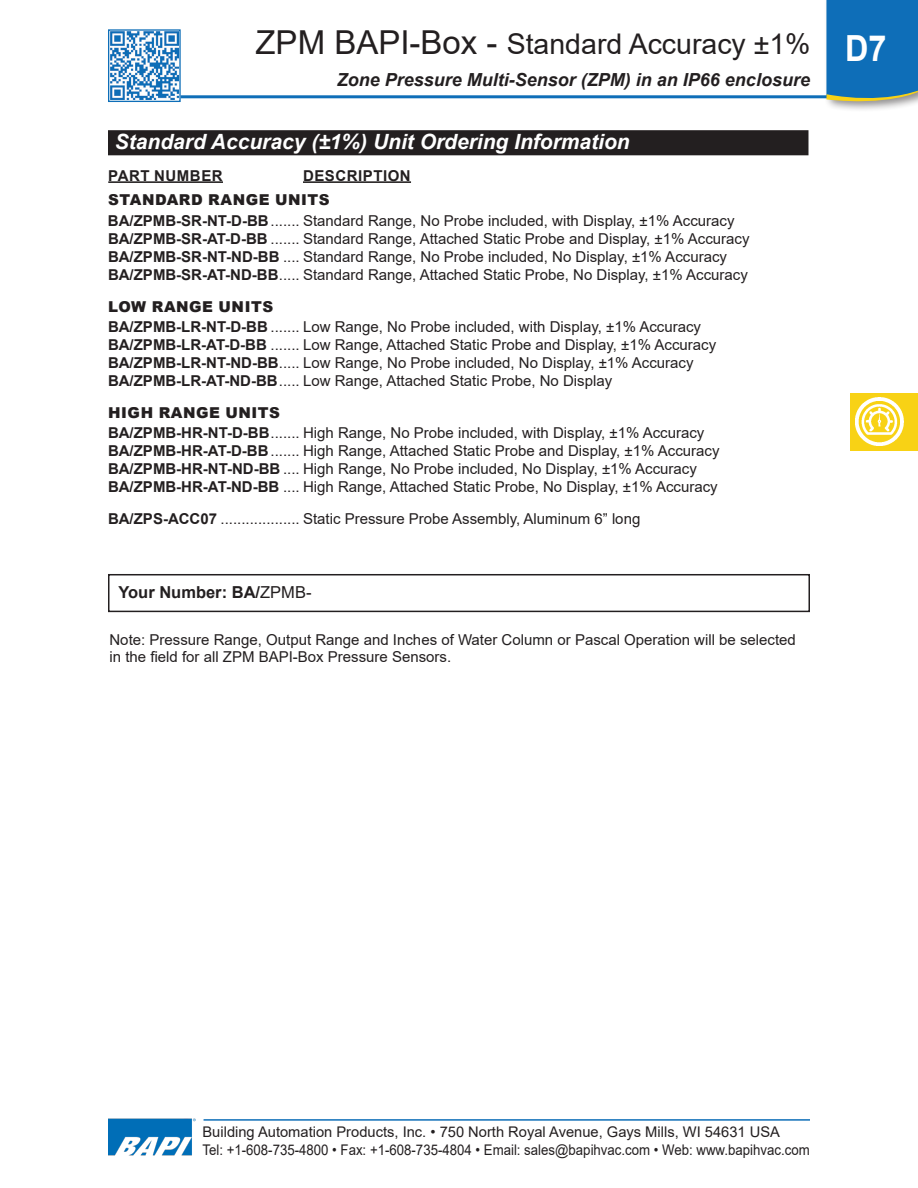
<style>
.page{position:relative;width:918px;height:1188px;background:#fff}
.page>*{position:absolute;margin:0;border:0;box-sizing:border-box;transform-origin:0 0}
.t1{font:700 36px "Arial";color:#fff;scale:.9 1}
.Sub_Section_Title{font:28.5px "Arial";color:#231f20}
.Subhead{font:italic 700 21px "Arial";color:#fff}
.Section_Title_-_Contents{font:italic 700 18px "Arial";color:#231f20}
.t2{font:700 16.5px "Arial";color:#231f20}
.t3{font:15px/18px "Arial";color:#231f20}
.t4{font:900 15px "Arial";letter-spacing:.035em;color:#231f20}
.t5{font:700 15px "Arial";letter-spacing:.035em;color:#231f20}
.t6{font:14.7px/18px "Arial";color:#231f20}
.s1{font-size:33px}
.s2{font-weight:700}
.s3{font-weight:400}
</style>
<div class="page">
<hr style="left:181px;top:95px;width:706px;height:3px;background:#0e6eb8">
<img style="left:110px;top:32px;width:69px;height:68px">
<div style="left:108px;top:29px;width:73px;height:73px;border:1px solid #0e6eb8"></div>
<div style="left:823px;top:0;width:95px;height:112px;background:#231f20;opacity:.5"></div>
<svg style="left:826px;top:0;width:92px;height:106px;background:#2277b4"></svg>
<hr style="left:204px;top:1119px;width:606px;height:2px;background:#0e6eb8">
<img style="left:108px;top:1118px;width:87px;height:38px">
<div style="left:850px;top:394px;width:68px;height:57px;background:#f8d215"></div>
<img style="left:856px;top:398px;width:48px;height:48px">
<div style="left:109px;top:131px;width:699px;height:24px;background:#231f20"></div>
<div style="left:108px;top:130px;width:700px;height:25px;border:2px solid #231f20"></div>
<hr style="left:108px;top:181px;width:115px;height:2px;background:#231f20">
<hr style="left:303px;top:181px;width:108px;height:2px;background:#231f20">
<div style="left:108px;top:574px;width:702px;height:38px;border:2px solid #231f20"></div>
<p class="Sub_Section_Title" style="left:255px;top:24px;width:557px"><span class="s1">ZPM BAPI-Box -</span> Standard Accuracy ±1%</p>
<p class="Section_Title_-_Contents" style="left:337px;top:67px;width:475px">Zone Pressure Multi-Sensor (ZPM) in an IP66 enclosure</p>
<p class="Subhead" style="left:115px;top:128px;width:516px">Standard Accuracy (±1%) Unit Ordering Information</p>
<p class="t5" style="left:108px;top:165px;width:116px">PART NUMBER</p>
<p class="t5" style="left:303px;top:165px;width:109px">DESCRIPTION</p>
<p class="t4" style="left:108px;top:189px;width:223px">STANDARD RANGE UNITS</p>
<p class="t3" style="left:108px;top:212px;width:628px"><span class="s2">BA/ZPMB-SR-NT-D-BB</span>....... Standard Range, No Probe included, with Display, ±1% Accuracy</p>
<p class="t3" style="left:108px;top:230px;width:643px"><span class="s2">BA/ZPMB-SR-AT-D-BB</span> ....... Standard Range, Attached Static Probe and Display, ±1% Accuracy<br><span class="s2">BA/ZPMB-SR-NT-ND-BB</span> .... Standard Range, No Probe included, No Display, ±1% Accuracy<br><span class="s2">BA/ZPMB-SR-AT-ND-BB</span>..... Standard Range, Attached Static Probe, No Display, ±1% Accuracy</p>
<p class="t4" style="left:108px;top:295px;width:166px">LOW RANGE UNITS</p>
<p class="t3" style="left:108px;top:318px;width:610px"><span class="s2">BA/ZPMB-LR-NT-D-BB</span> ....... Low Range, No Probe included, with Display, ±1% Accuracy <span class="s2">BA/ZPMB-LR-AT-D-BB</span> ....... Low Range, Attached Static Probe and Display, ±1% Accuracy <span class="s2">BA/ZPMB-LR-NT-ND-BB</span>..... Low Range, No Probe included, No Display, ±1% Accuracy <span class="s2">BA/ZPMB-LR-AT-ND-BB</span>..... Low Range, Attached Static Probe, No Display</p>
<p class="t4" style="left:108px;top:401px;width:173px">HIGH RANGE UNITS</p>
<p class="t3" style="left:108px;top:424px;width:598px"><span class="s2">BA/ZPMB-HR-NT-D-BB</span>....... High Range, No Probe included, with Display, ±1% Accuracy</p>
<p class="t3" style="left:108px;top:442px;width:613px"><span class="s2">BA/ZPMB-HR-AT-D-BB</span>....... High Range, Attached Static Probe and Display, ±1% Accuracy<br><span class="s2">BA/ZPMB-HR-NT-ND-BB</span> .... High Range, No Probe included, No Display, ±1% Accuracy<br><span class="s2">BA/ZPMB-HR-AT-ND-BB</span> .... High Range, Attached Static Probe, No Display, ±1% Accuracy</p>
<p class="t3" style="left:108px;top:510px;width:534px"><span class="s2">BA/ZPS-ACC07</span> ................... Static Pressure Probe Assembly, Aluminum 6” long</p>
<p class="t2" style="left:118px;top:580px;width:195px">Your Number: BA/<span class="s3">ZPMB-</span></p>
<p class="t3" style="left:110px;top:632px;width:688px;line-height:16.5px">Note: Pressure Range, Output Range and Inches of Water Column or Pascal Operation will be selected in the field for all ZPM BAPI-Box Pressure Sensors.</p>
<h1 class="t1" style="left:845px;top:23px;width:48px">D7</h1>
<p class="t6" style="left:202px;top:1123px;width:609px">Building Automation Products, Inc. • 750 North Royal Avenue, Gays Mills, WI 54631 USA<br>Tel: +1-608-735-4800 • Fax: +1-608-735-4804 • Email: sales@bapihvac.com • Web: www.bapihvac.com</p>
</div>
